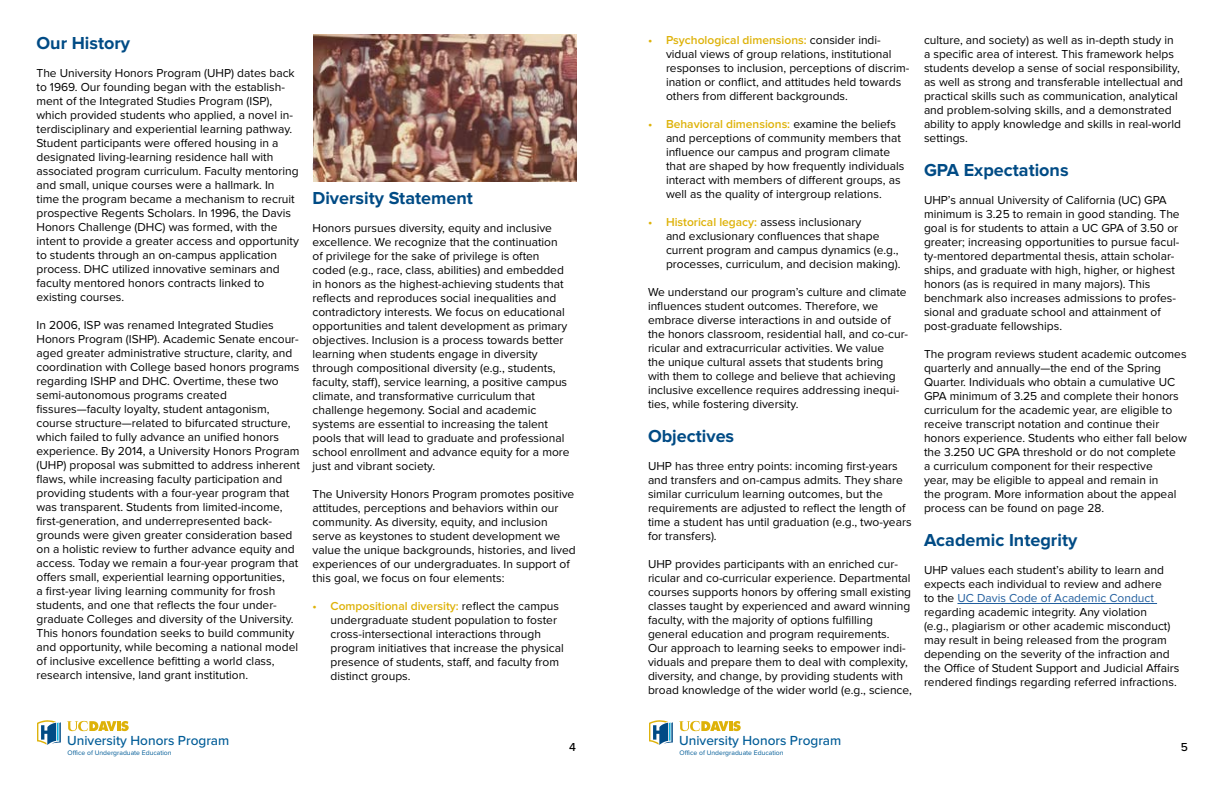
<style>
.page{position:relative;width:1224px;height:792px;background:#fff}
.page>*{position:absolute;margin:0;border:0;box-sizing:border-box;transform-origin:0 0}
.t1{font:700 18px "Proxima Nova";color:#004b85}
.t2{font:500 13.6px "Proxima Nova";color:#005c97}
.t3{font:12px/14px "Proxima Nova";color:#000}
.t4{font:500 12px "Proxima Nova";color:#000}
.t5{font:6.8px "Proxima Nova";color:#005c97}
.s1{font-weight:600;color:#deb209}
.s2{color:#215e9e}
</style>
<div class="page">
<img style="left:313px;top:34px;width:264px;height:147px">
<svg style="left:67px;top:721px;width:62px;height:10px"></svg>
<svg style="left:37px;top:720px;width:24px;height:25px"></svg>
<hr style="left:957px;top:603px;width:200px;height:1px;background:#215e9e">
<svg style="left:679px;top:721px;width:62px;height:10px"></svg>
<svg style="left:649px;top:720px;width:24px;height:25px"></svg>
<h1 class="t1" style="left:36px;top:32px;width:95px">Our History</h1>
<p class="t3" style="left:36px;top:66px;width:264px">The University Honors Program (UHP) dates back to 1969. Our founding began with the establish&shy;ment of the Integrated Studies Program (ISP), which provided students who applied, a novel in&shy;terdisciplinary and experiential learning pathway.<br>Student participants were offered housing in a designated living-learning residence hall with associated program curriculum. Faculty mentoring and small, unique courses were a hallmark. In time the program became a mechanism to recruit prospective Regents Scholars. In 1996, the Davis Honors Challenge (DHC) was formed, with the intent to provide a greater access and opportunity to students through an on-campus application process. DHC utilized innovative seminars and faculty mentored honors contracts linked to existing courses.</p>
<p class="t3" style="left:36px;top:318px;width:265px">In 2006, ISP was renamed Integrated Studies Honors Program (ISHP). Academic Senate encour&shy;aged greater administrative structure, clarity, and coordination with College based honors programs regarding ISHP and DHC. Overtime, these two semi-autonomous programs created fissures—faculty loyalty, student antagonism, course structure—related to bifurcated structure, which failed to fully advance an unified honors experience. By 2014, a University Honors Program (UHP) proposal was submitted to address inherent flaws, while increasing faculty participation and providing students with a four-year program that was transparent. Students from limited-income, first-generation, and underrepresented back&shy;grounds were given greater consideration based on a holistic review to further advance equity and access. Today we remain a four-year program that offers small, experiential learning opportunities,<br>a first-year living learning community for frosh students, and one that reflects the four under&shy;graduate Colleges and diversity of the University.<br>This honors foundation seeks to build community and opportunity, while becoming a national model of inclusive excellence befitting a world class, research intensive, land grant institution.</p>
<h1 class="t1" style="left:312px;top:188px;width:162px">Diversity Statement</h1>
<p class="t3" style="left:312px;top:221px;width:259px">Honors pursues diversity, equity and inclusive excellence. We recognize that the continuation of privilege for the sake of privilege is often coded (e.g., race, class, abilities) and embedded in honors as the highest-achieving students that reflects and reproduces social inequalities and contradictory interests. We focus on educational opportunities and talent development as primary objectives. Inclusion is a process towards better learning when students engage in diversity through compositional diversity (e.g., students, faculty, staff), service learning, a positive campus climate, and transformative curriculum that challenge hegemony. Social and academic systems are essential to increasing the talent pools that will lead to graduate and professional school enrollment and advance equity for a more just and vibrant society.</p>
<p class="t3" style="left:312px;top:487px;width:265px">The University Honors Program promotes positive attitudes, perceptions and behaviors within our community. As diversity, equity, and inclusion serve as keystones to student development we value the unique backgrounds, histories, and lived experiences of our undergraduates. In support of this goal, we focus on four elements:</p>
<p class="t3" style="left:330px;top:599px;width:235px;text-indent:-18px"><span class="s1">• Compositional diversity:</span> reflect the campus undergraduate student population to foster cross-intersectional interactions through program initiatives that increase the physical presence of students, staff, and faculty from distinct groups.</p>
<p class="t3" style="left:666px;top:33px;width:245px;text-indent:-18px"><span class="s1">• Psychological dimensions:</span> consider indi&shy;vidual views of group relations, institutional responses to inclusion, perceptions of discrim&shy;ination or conflict, and attitudes held towards others from different backgrounds.</p>
<p class="t3" style="left:666px;top:117px;width:240px;text-indent:-18px"><span class="s1">• Behavioral dimensions:</span> examine the beliefs and perceptions of community members that influence our campus and program climate that are shaped by how frequently individuals interact with members of different groups, as well as the quality of intergroup relations.</p>
<p class="t3" style="left:666px;top:215px;width:236px;text-indent:-18px"><span class="s1">• Historical legacy:</span> assess inclusionary<br>and exclusionary confluences that shape current program and campus dynamics (e.g., processes, curriculum, and decision making).</p>
<p class="t3" style="left:648px;top:285px;width:262px">We understand our program’s culture and climate influences student outcomes. Therefore, we embrace diverse interactions in and outside of the honors classroom, residential hall, and co-cur&shy;ricular and extracurricular activities. We value<br>the unique cultural assets that students bring<br>with them to college and believe that achieving inclusive excellence requires addressing inequi&shy;ties, while fostering diversity.</p>
<h1 class="t1" style="left:648px;top:426px;width:88px">Objectives</h1>
<p class="t3" style="left:648px;top:459px;width:265px">UHP has three entry points: incoming first-years and transfers and on-campus admits. They share similar curriculum learning outcomes, but the requirements are adjusted to reflect the length of time a student has until graduation (e.g., two-years for transfers).</p>
<p class="t3" style="left:648px;top:557px;width:266px">UHP provides participants with an enriched cur&shy;ricular and co-curricular experience. Departmental courses supports honors by offering small existing classes taught by experienced and award winning faculty, with the majority of options fulfilling general education and program requirements.<br>Our approach to learning seeks to empower indi&shy;viduals and prepare them to deal with complexity, diversity, and change, by providing students with broad knowledge of the wider world (e.g., science,</p>
<p class="t3" style="left:924px;top:33px;width:261px">culture, and society) as well as in-depth study in<br>a specific area of interest. This framework helps students develop a sense of social responsibility, as well as strong and transferable intellectual and practical skills such as communication, analytical and problem-solving skills, and a demonstrated ability to apply knowledge and skills in real-world settings.</p>
<h1 class="t1" style="left:924px;top:160px;width:146px">GPA Expectations</h1>
<p class="t3" style="left:924px;top:193px;width:257px">UHP’s annual University of California (UC) GPA minimum is 3.25 to remain in good standing. The goal is for students to attain a UC GPA of 3.50 or greater; increasing opportunities to pursue facul&shy;ty-mentored departmental thesis, attain scholar&shy;ships, and graduate with high, higher, or highest honors (as is required in many majors). This benchmark also increases admissions to profes&shy;sional and graduate school and attainment of post-graduate fellowships.</p>
<p class="t3" style="left:924px;top:347px;width:264px">The program reviews student academic outcomes quarterly and annually—the end of the Spring Quarter. Individuals who obtain a cumulative UC GPA minimum of 3.25 and complete their honors curriculum for the academic year, are eligible to receive transcript notation and continue their honors experience. Students who either fall below the 3.250 UC GPA threshold or do not complete<br>a curriculum component for their respective<br>year, may be eligible to appeal and remain in<br>the program. More information about the appeal process can be found on page 28.</p>
<h1 class="t1" style="left:924px;top:530px;width:155px">Academic Integrity</h1>
<p class="t3" style="left:924px;top:563px;width:257px">UHP values each student’s ability to learn and expects each individual to review and adhere<br>to the <span class="s2">UC Davis Code of Academic Conduct </span>regarding academic integrity. Any violation<br>(e.g., plagiarism or other academic misconduct) may result in being released from the program depending on the severity of the infraction and the Office of Student Support and Judicial Affairs rendered findings regarding referred infractions.</p>
<p class="t2" style="left:67px;top:733px;width:164px">University Honors Program</p>
<p class="t5" style="left:68px;top:749px;width:106px">Office of Undergraduate Education</p>
<p class="t2" style="left:679px;top:733px;width:164px">University Honors Program</p>
<p class="t5" style="left:680px;top:749px;width:106px">Office of Undergraduate Education</p>
<p class="t4" style="left:569px;top:740px;width:8px">4</p>
<p class="t4" style="left:1181px;top:740px;width:9px">5</p>
</div>
